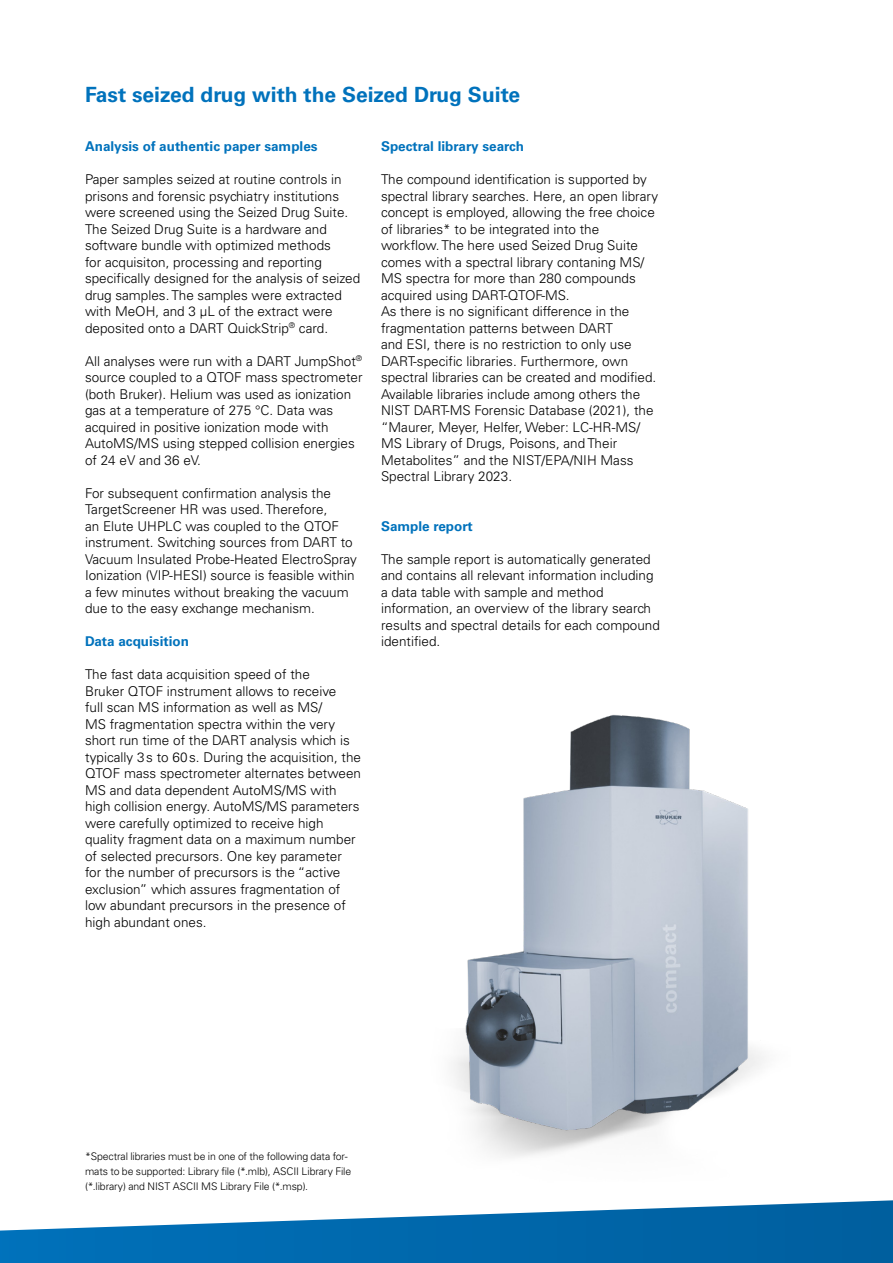
<style>
.page{position:relative;width:893px;height:1263px;background:#fff}
.page>*{position:absolute;margin:0;border:0;box-sizing:border-box;transform-origin:0 0}
.t1{font:700 21px "Univers LT Std";color:#0072bc}
.t2{font:300 13.5px/16.5px "Univers LT Std";color:#000}
.t3{font:700 13.5px "Univers LT Std";color:#0072bc}
.t4{font:300 10.5px/15px "Univers LT Std";letter-spacing:-.01em;color:#000}
</style>
<div class="page">
<svg style="left:0;top:1200px;width:893px;height:63px"></svg>
<img style="left:449px;top:714px;width:317px;height:428px">
<h1 class="t1" style="left:85px;top:82px;width:437px">Fast seized drug with the Seized Drug Suite</h1>
<p class="t3" style="left:381px;top:138px;width:144px">Spectral library search</p>
<p class="t2" style="left:381px;top:171px;width:279px">The compound identification is supported by spectral library searches. Here, an open library concept is employed, allowing the free choice of libraries* to be integrated into the workflow. The here used Seized Drug Suite comes with a spectral library contaning MS/ MS spectra for more than 280 compounds acquired using DART-QTOF-MS.<br>As there is no significant difference in the fragmentation patterns between DART<br>and ESI, there is no restriction to only use DART-specific libraries. Furthermore, own spectral libraries can be created and modified.<br>Available libraries include among others the NIST DART-MS Forensic Database (2021), the “Maurer, Meyer, Helfer, Weber: LC-HR-MS/ MS Library of Drugs, Poisons, and Their Metabolites” and the NIST/EPA/NIH Mass Spectral Library 2023.</p>
<p class="t3" style="left:381px;top:518px;width:93px">Sample report</p>
<p class="t2" style="left:381px;top:550px;width:280px">The sample report is automatically generated and contains all relevant information including a data table with sample and method information, an overview of the library search results and spectral details for each compound identified.</p>
<p class="t3" style="left:85px;top:138px;width:234px">Analysis of authentic paper samples</p>
<p class="t2" style="left:85px;top:171px;width:277px">Paper samples seized at routine controls in prisons and forensic psychiatry institutions were screened using the Seized Drug Suite.<br>The Seized Drug Suite is a hardware and software bundle with optimized methods<br>for acquisiton, processing and reporting specifically designed for the analysis of seized drug samples. The samples were extracted with MeOH, and 3 μL of the extract were deposited onto a DART QuickStrip<sup>®</sup> card.</p>
<p class="t2" style="left:85px;top:353px;width:279px">All analyses were run with a DART JumpShot<sup>® </sup>source coupled to a QTOF mass spectrometer (both Bruker). Helium was used as ionization gas at a temperature of 275 °C. Data was acquired in positive ionization mode with AutoMS/MS using stepped collision energies of 24 eV and 36 eV.</p>
<p class="t2" style="left:85px;top:484px;width:273px">For subsequent confirmation analysis the TargetScreener HR was used. Therefore,<br>an Elute UHPLC was coupled to the QTOF instrument. Switching sources from DART to Vacuum Insulated Probe-Heated ElectroSpray Ionization (VIP-HESI) source is feasible within a few minutes without breaking the vacuum due to the easy exchange mechanism.</p>
<p class="t3" style="left:85px;top:633px;width:105px">Data acquisition</p>
<p class="t2" style="left:85px;top:666px;width:278px">The fast data acquisition speed of the<br>Bruker QTOF instrument allows to receive<br>full scan MS information as well as MS/<br>MS fragmentation spectra within the very short run time of the DART analysis which is typically 3s to 60s. During the acquisition, the QTOF mass spectrometer alternates between MS and data dependent AutoMS/MS with high collision energy. AutoMS/MS parameters were carefully optimized to receive high quality fragment data on a maximum number of selected precursors. One key parameter for the number of precursors is the “active exclusion” which assures fragmentation of low abundant precursors in the presence of high abundant ones.</p>
<p class="t4" style="left:85px;top:1148px;width:268px">*Spectral libraries must be in one of the following data for&shy;mats to be supported: Library file (*.mlb), ASCII Library File (*.library) and NIST ASCII MS Library File (*.msp).</p>
</div>
